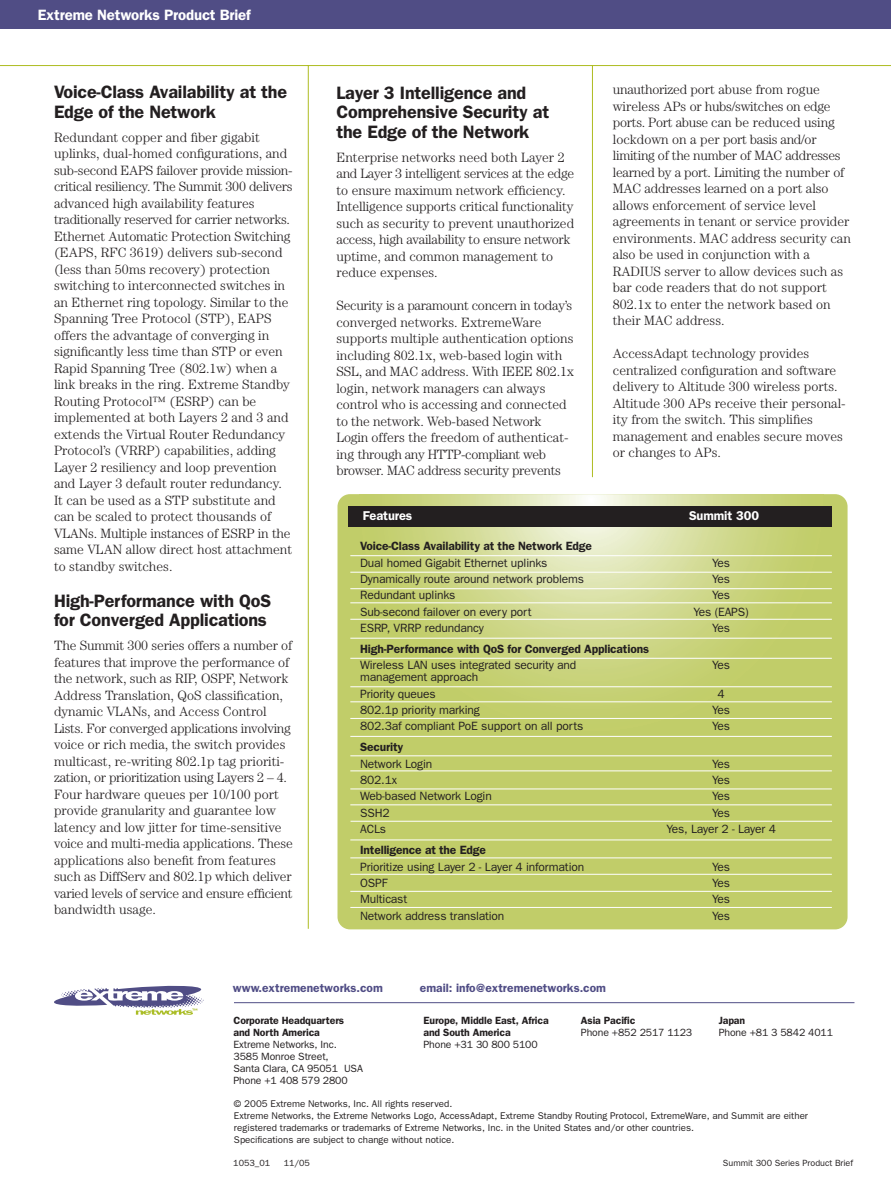
<style>
.page{position:relative;width:891px;height:1188px;background:#fff}
.page>*{position:absolute;margin:0;border:0;box-sizing:border-box;transform-origin:0 0}
.t1{font:600 18px/19.5px "Franklin Gothic";letter-spacing:-.01em;color:#231f20}
.t2{font:600 15px "Franklin Gothic";letter-spacing:-.01em;color:#fff}
.t3{font:300 13.5px/16.5px "Century";color:#231f20}
.t4{font:600 12.9px "Franklin Gothic";letter-spacing:-.01em;color:#fff}
.t5{font:12px/16.4px "Franklin Gothic";letter-spacing:-.01em;color:#231f20}
.t6{font:600 12px "Franklin Gothic";letter-spacing:-.01em;color:#231f20}
.t7{font:600 12px "Franklin Gothic";color:#504d85}
.t8{font:10.5px/12px "Franklin Gothic";letter-spacing:-.01em;color:#231f20}
.t9{font:600 10.5px/12px "Franklin Gothic";letter-spacing:-.01em;color:#231f20}
.t10{font:9.75px/12px "Franklin Gothic";color:#231f20}
.t11{font:9px "Franklin Gothic";color:#231f20}
</style>
<div class="page">
<hr style="left:234px;top:1002px;width:620px;height:1px;background:#504d85">
<svg style="left:54px;top:985px;width:150px;height:30px"></svg>
<div style="left:0;top:0;width:891px;height:29px;background:#504d85"></div>
<hr style="left:308px;top:66px;width:1px;height:863px;background:#aebc21">
<hr style="left:592px;top:66px;width:1px;height:411px;background:#aebc21">
<hr style="left:0;top:65px;width:891px;height:1px;background:#aebc21">
<svg style="left:338px;top:494px;width:510px;height:435px;background:#c6d177"></svg>
<div style="left:348px;top:506px;width:484px;height:21px;background:#231f20"></div>
<hr style="left:350px;top:555px;width:482px;height:1px;background:#fff">
<hr style="left:350px;top:572px;width:482px;height:1px;background:#fff">
<hr style="left:350px;top:588px;width:482px;height:1px;background:#fff">
<hr style="left:350px;top:602px;width:482px;height:1px;background:#fff">
<hr style="left:350px;top:619px;width:482px;height:1px;background:#fff">
<hr style="left:350px;top:638px;width:482px;height:1px;background:#fff">
<hr style="left:350px;top:658px;width:482px;height:1px;background:#fff">
<hr style="left:350px;top:686px;width:482px;height:1px;background:#fff">
<hr style="left:350px;top:701px;width:482px;height:1px;background:#fff">
<hr style="left:350px;top:718px;width:482px;height:1px;background:#fff">
<hr style="left:350px;top:736px;width:482px;height:1px;background:#fff">
<hr style="left:350px;top:755px;width:482px;height:1px;background:#fff">
<hr style="left:350px;top:771px;width:482px;height:1px;background:#fff">
<hr style="left:350px;top:789px;width:482px;height:1px;background:#fff">
<hr style="left:350px;top:804px;width:482px;height:1px;background:#fff">
<hr style="left:351px;top:821px;width:481px;height:1px;background:#fff">
<hr style="left:350px;top:840px;width:482px;height:1px;background:#fff">
<hr style="left:350px;top:858px;width:482px;height:1px;background:#fff">
<hr style="left:350px;top:874px;width:482px;height:1px;background:#fff">
<hr style="left:350px;top:891px;width:482px;height:1px;background:#fff">
<hr style="left:350px;top:907px;width:482px;height:1px;background:#fff">
<p class="t2" style="left:38px;top:6px;width:214px">Extreme Networks Product Brief</p>
<h1 class="t1" style="left:54px;top:82px;width:235px">Voice-Class Availability at the<br>Edge of the Network</h1>
<p class="t3" style="left:54px;top:128px;width:240px">Redundant copper and fiber gigabit uplinks, dual-homed configurations, and sub-second EAPS failover provide mission&shy;critical resiliency. The Summit 300 delivers advanced high availability features traditionally reserved for carrier networks.<br>Ethernet Automatic Protection Switching (EAPS, RFC 3619) delivers sub-second (less than 50ms recovery) protection switching to interconnected switches in an Ethernet ring topology. Similar to the Spanning Tree Protocol (STP), EAPS offers the advantage of converging in significantly less time than STP or even Rapid Spanning Tree (802.1w) when a link breaks in the ring. Extreme Standby Routing Protocol™ (ESRP) can be implemented at both Layers 2 and 3 and extends the Virtual Router Redundancy Protocol’s (VRRP) capabilities, adding Layer 2 resiliency and loop prevention and Layer 3 default router redundancy.<br>It can be used as a STP substitute and can be scaled to protect thousands of VLANs. Multiple instances of ESRP in the same VLAN allow direct host attachment to standby switches.</p>
<h1 class="t1" style="left:54px;top:590px;width:219px">High-Performance with QoS for Converged Applications</h1>
<p class="t3" style="left:54px;top:637px;width:240px">The Summit 300 series offers a number of features that improve the performance of the network, such as RIP, OSPF, Network Address Translation, QoS classification, dynamic VLANs, and Access Control Lists. For converged applications involving voice or rich media, the switch provides multicast, re-writing 802.1p tag prioriti&shy;zation, or prioritization using Layers 2 – 4.<br>Four hardware queues per 10/100 port provide granularity and guarantee low latency and low jitter for time-sensitive voice and multi-media applications. These applications also benefit from features such as DiffServ and 802.1p which deliver varied levels of service and ensure efficient bandwidth usage.</p>
<h1 class="t1" style="left:336px;top:82px;width:214px">Layer 3 Intelligence and<br>Comprehensive Security at the Edge of the Network</h1>
<p class="t3" style="left:336px;top:149px;width:239px">Enterprise networks need both Layer 2 and Layer 3 intelligent services at the edge to ensure maximum network efficiency.<br>Intelligence supports critical functionality such as security to prevent unauthorized access, high availability to ensure network uptime, and common management to reduce expenses.</p>
<p class="t3" style="left:336px;top:297px;width:239px">Security is a paramount concern in today’s converged networks. ExtremeWare supports multiple authentication options including 802.1x, web-based login with SSL, and MAC address. With IEEE 802.1x login, network managers can always control who is accessing and connected to the network. Web-based Network Login offers the freedom of authenticat&shy;ing through any HTTP-compliant web browser. MAC address security prevents</p>
<p class="t3" style="left:613px;top:81px;width:240px">unauthorized port abuse from rogue wireless APs or hubs/switches on edge ports. Port abuse can be reduced using lockdown on a per port basis and/or limiting of the number of MAC addresses learned by a port. Limiting the number of MAC addresses learned on a port also allows enforcement of service level agreements in tenant or service provider environments. MAC address security can also be used in conjunction with a RADIUS server to allow devices such as bar code readers that do not support 802.1x to enter the network based on their MAC address.</p>
<p class="t3" style="left:613px;top:345px;width:234px">AccessAdapt technology provides centralized configuration and software delivery to Altitude 300 wireless ports.<br>Altitude 300 APs receive their personal&shy;ity from the switch. This simplifies management and enables secure moves or changes to APs.</p>
<p class="t4" style="left:363px;top:508px;width:51px">Features</p>
<p class="t4" style="left:689px;top:508px;width:72px">Summit 300</p>
<p class="t6" style="left:360px;top:539px;width:233px">Voice-Class Availability at the Network Edge</p>
<p class="t5" style="left:360px;top:554px;width:225px">Dual homed Gigabit Ethernet uplinks<br>Dynamically route around network problems<br>Redundant uplinks<br>Sub-second failover on every port<br>ESRP, VRRP redundancy</p>
<p class="t6" style="left:360px;top:642px;width:290px">High-Performance with QoS for Converged Applications</p>
<p class="t5" style="left:360px;top:659px;width:218px;line-height:12px">Wireless LAN uses integrated security and management approach</p>
<p class="t5" style="left:360px;top:685px;width:225px">Priority queues<br>802.1p priority marking<br>802.3af compliant PoE support on all ports</p>
<p class="t6" style="left:360px;top:740px;width:45px">Security</p>
<p class="t5" style="left:360px;top:755px;width:133px">Network Login<br>802.1x<br>Web-based Network Login<br>SSH2<br>ACLs</p>
<p class="t6" style="left:360px;top:843px;width:127px">Intelligence at the Edge</p>
<p class="t5" style="left:360px;top:858px;width:226px">Prioritize using Layer 2 - Layer 4 information<br>OSPF<br>Multicast<br>Network address translation</p>
<p class="t5" style="left:693px;top:554px;width:57px;text-align:center">Yes<br>Yes<br>Yes<br>Yes (EAPS)<br>Yes</p>
<p class="t5" style="left:712px;top:657px;width:19px">Yes</p>
<p class="t5" style="left:712px;top:685px;width:19px;text-align:center">4<br>Yes<br>Yes</p>
<p class="t5" style="left:666px;top:755px;width:111px;text-align:center">Yes<br>Yes<br>Yes<br>Yes<br>Yes, Layer 2 - Layer 4</p>
<p class="t5" style="left:712px;top:858px;width:19px;text-align:justify">Yes Yes Yes Yes</p>
<p class="t7" style="left:233px;top:981px;width:151px">www.extremenetworks.com</p>
<p class="t7" style="left:420px;top:981px;width:188px">email: info@extremenetworks.com</p>
<p class="t9" style="left:234px;top:1014px;width:112px">Corporate Headquarters and North America</p>
<p class="t8" style="left:234px;top:1038px;width:131px">Extreme Networks, Inc.<br>3585 Monroe Street,<br>Santa Clara, CA 95051 USA<br>Phone +1 408 579 2800</p>
<p class="t9" style="left:424px;top:1014px;width:127px">Europe, Middle East, Africa and South America</p>
<p class="t8" style="left:424px;top:1038px;width:116px">Phone +31 30 800 5100</p>
<p class="t9" style="left:581px;top:1014px;width:56px">Asia Pacific</p>
<p class="t8" style="left:581px;top:1026px;width:113px">Phone +852 2517 1123</p>
<p class="t9" style="left:719px;top:1014px;width:28px">Japan</p>
<p class="t8" style="left:719px;top:1026px;width:116px">Phone +81 3 5842 4011</p>
<p class="t10" style="left:234px;top:1098px;width:576px">© 2005 Extreme Networks, Inc. All rights reserved.<br>Extreme Networks, the Extreme Networks Logo, AccessAdapt, Extreme Standby Routing Protocol, ExtremeWare, and Summit are either registered trademarks or trademarks of Extreme Networks, Inc. in the United States and/or other countries.<br>Specifications are subject to change without notice.</p>
<p class="t11" style="left:233px;top:1158px;width:38px">1053_01</p>
<p class="t11" style="left:284px;top:1158px;width:28px">11/05</p>
<p class="t11" style="left:723px;top:1158px;width:132px">Summit 300 Series Product Brief</p>
</div>
